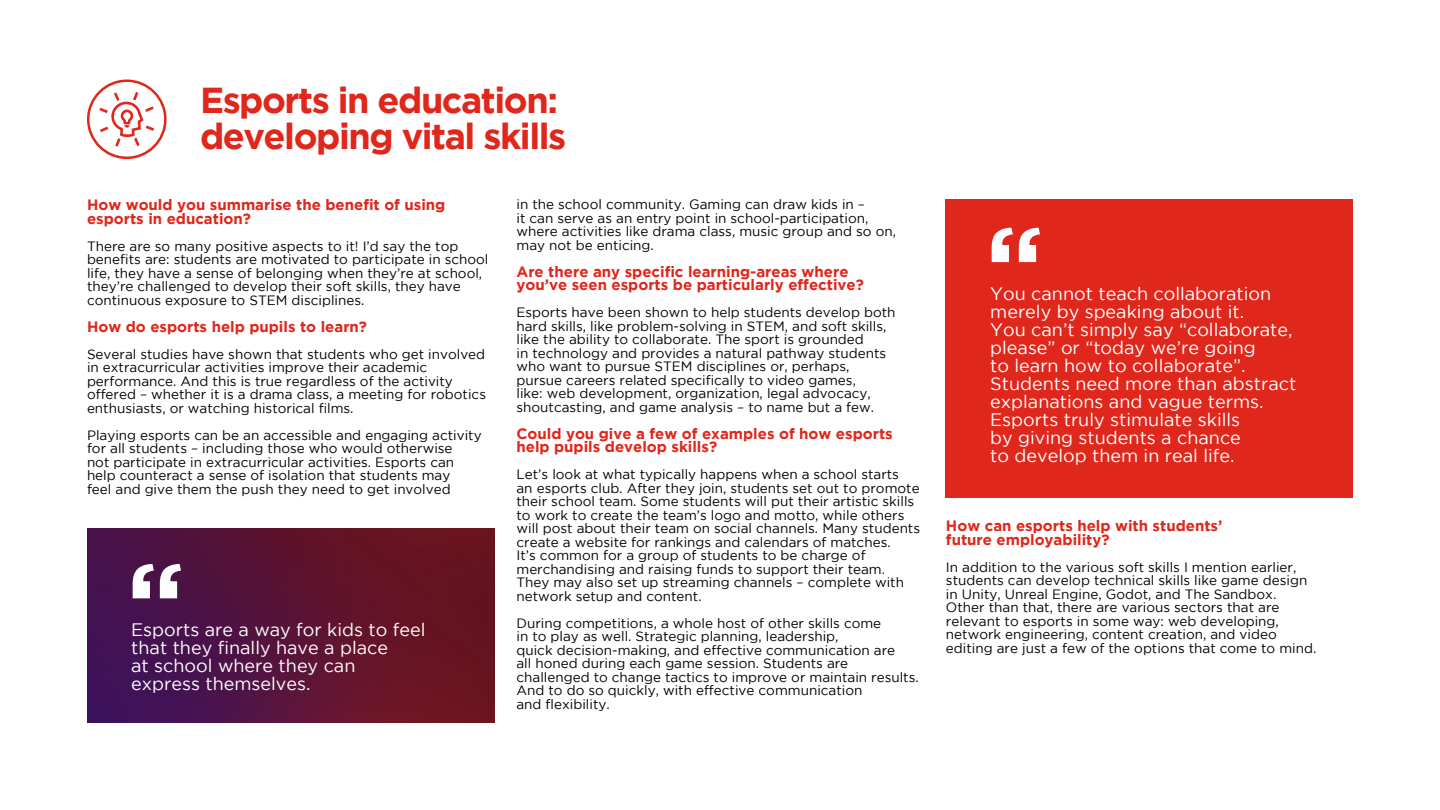
<style>
.page{position:relative;width:1440px;height:810px;background:#fff}
.page>*{position:absolute;margin:0;border:0;box-sizing:border-box;transform-origin:0 0}
.t1{font:700 106.88px "Gotham";color:#fcfeff}
.t2{font:700 36px/36px "Gotham";letter-spacing:-.04em;color:#df271c}
.t3{font:18px/18px "Gotham";color:#fff}
.t4{font:700 15px/13.5px "Gotham";color:#df271c}
.t5{font:13.5px/13.5px "Gotham";color:#000}
</style>
<div class="page">
<img style="left:87px;top:528px;width:407px;height:195px">
<svg style="left:87px;top:80px;width:80px;height:79px"></svg>
<div style="left:946px;top:200px;width:407px;height:298px;background:#df271c"></div>
<h2 class="t2" style="left:200px;top:82px;width:368px">Esports in education: developing vital skills</h2>
<p class="t4" style="left:87px;top:198px;width:360px">How would you summarise the benefit of using esports in education?</p>
<p class="t5" style="left:87px;top:239px;width:403px">There are so many positive aspects to it! I’d say the top benefits are: students are motivated to participate in school life, they have a sense of belonging when they’re at school, they’re challenged to develop their soft skills, they have continuous exposure to STEM disciplines.</p>
<p class="t4" style="left:87px;top:320px;width:282px">How do esports help pupils to learn?</p>
<p class="t5" style="left:87px;top:347px;width:401px">Several studies have shown that students who get involved in extracurricular activities improve their academic performance. And this is true regardless of the activity offered – whether it is a drama class, a meeting for robotics enthusiasts, or watching historical films.</p>
<p class="t5" style="left:87px;top:428px;width:396px">Playing esports can be an accessible and engaging activity for all students – including those who would otherwise<br>not participate in extracurricular activities. Esports can help counteract a sense of isolation that students may<br>feel and give them the push they need to get involved</p>
<h1 class="t1" style="left:127px;top:540px;width:59px">“</h1>
<h3 class="t3" style="left:131px;top:620px;width:296px">Esports are a way for kids to feel that they finally have a place<br>at school where they can express themselves.</h3>
<p class="t5" style="left:517px;top:198px;width:381px">in the school community. Gaming can draw kids in –<br>it can serve as an entry point in school-participation, where activities like drama class, music group and so on, may not be enticing.</p>
<p class="t4" style="left:516px;top:264px;width:349px">Are there any specific learning-areas where you’ve seen esports be particularly effective?</p>
<p class="t5" style="left:516px;top:306px;width:381px">Esports have been shown to help students develop both hard skills, like problem-solving in STEM, and soft skills, like the ability to collaborate. The sport is grounded<br>in technology and provides a natural pathway students who want to pursue STEM disciplines or, perhaps, pursue careers related specifically to video games,<br>like: web development, organization, legal advocacy, shoutcasting, and game analysis – to name but a few.</p>
<p class="t4" style="left:516px;top:426px;width:378px">Could you give a few of examples of how esports help pupils develop skills?</p>
<p class="t5" style="left:516px;top:468px;width:405px">Let’s look at what typically happens when a school starts<br>an esports club. After they join, students set out to promote their school team. Some students will put their artistic skills to work to create the team’s logo and motto, while others will post about their team on social channels. Many students create a website for rankings and calendars of matches.<br>It’s common for a group of students to be charge of merchandising and raising funds to support their team.<br>They may also set up streaming channels – complete with network setup and content.</p>
<p class="t5" style="left:516px;top:616px;width:404px">During competitions, a whole host of other skills come<br>in to play as well. Strategic planning, leadership,<br>quick decision-making, and effective communication are<br>all honed during each game session. Students are challenged to change tactics to improve or maintain results.<br>And to do so quickly, with effective communication<br>and flexibility.</p>
<h1 class="t1" style="left:986px;top:203px;width:59px">“</h1>
<p class="t3" style="left:990px;top:284px;width:308px">You cannot teach collaboration merely by speaking about it.<br>You can’t simply say “collaborate, please” or “today we’re going<br>to learn how to collaborate”.<br>Students need more than abstract explanations and vague terms.<br>Esports truly stimulate skills<br>by giving students a chance<br>to develop them in real life.</p>
<p class="t4" style="left:946px;top:519px;width:278px">How can esports help with students’ future employability?</p>
<p class="t5" style="left:946px;top:560px;width:372px">In addition to the various soft skills I mention earlier, students can develop technical skills like game design in Unity, Unreal Engine, Godot, and The Sandbox.<br>Other than that, there are various sectors that are relevant to esports in some way: web developing, network engineering, content creation, and video editing are just a few of the options that come to mind.</p>
</div>
